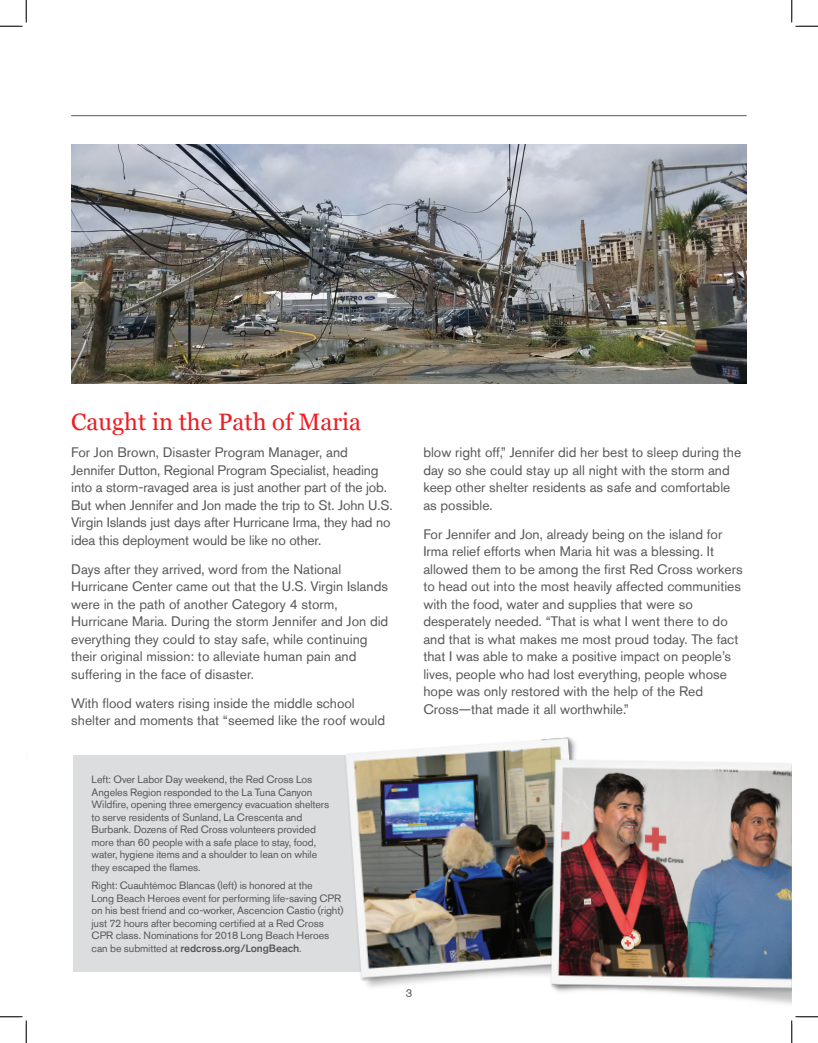
<style>
.page{position:relative;width:818px;height:1043px;background:#fff}
.page>*{position:absolute;margin:0;border:0;box-sizing:border-box;transform-origin:0 0}
.Paragraph_Style_3{font:23.75px "Georgia";color:#ee1d23}
.Body_Text{font:13.75px/17.5px "Akzidenz Grotesk Std";color:#57585a}
.Body_Text-2{font:11.25px "Akzidenz Grotesk Std";color:#57585a}
.Caption_Photo_Credit{font:10.62px/12.5px "Akzidenz Grotesk Std";letter-spacing:-.01em;color:#57585a}
.s1{font-weight:500}
</style>
<div class="page">
<hr style="left:71px;top:115px;width:675px;height:1px;background:#57585a">
<img style="left:71px;top:144px;width:675px;height:239px">
<div style="left:73px;top:754px;width:372px;height:217px;background:#dcdddf"></div>
<img style="left:325px;top:737px;width:251px;height:251px">
<img style="left:544px;top:748px;width:247px;height:257px">
<svg style="left:0;top:0;width:27px;height:27px"></svg>
<svg style="left:0;top:1016px;width:27px;height:26px"></svg>
<svg style="left:791px;top:0;width:27px;height:27px"></svg>
<svg style="left:791px;top:1016px;width:27px;height:26px"></svg>
<p class="Paragraph_Style_3" style="left:71px;top:404px;width:291px">Caught in the Path of Maria</p>
<p class="Body_Text" style="left:71px;top:444px;width:323px">For Jon Brown, Disaster Program Manager, and Jennifer Dutton, Regional Program Specialist, heading into a storm-ravaged area is just another part of the job.<br>But when Jennifer and Jon made the trip to St. John U.S.<br>Virgin Islands just days after Hurricane Irma, they had no idea this deployment would be like no other.</p>
<p class="Body_Text" style="left:71px;top:560px;width:318px">Days after they arrived, word from the National Hurricane Center came out that the U.S. Virgin Islands were in the path of another Category 4 storm, Hurricane Maria. During the storm Jennifer and Jon did everything they could to stay safe, while continuing their original mission: to alleviate human pain and suffering in the face of disaster.</p>
<p class="Body_Text" style="left:71px;top:694px;width:315px">With flood waters rising inside the middle school shelter and moments that “seemed like the roof would</p>
<p class="Body_Text" style="left:423px;top:444px;width:319px">blow right off,” Jennifer did her best to sleep during the day so she could stay up all night with the storm and keep other shelter residents as safe and comfortable as possible.</p>
<p class="Body_Text" style="left:423px;top:525px;width:321px">For Jennifer and Jon, already being on the island for Irma relief efforts when Maria hit was a blessing. It allowed them to be among the first Red Cross workers to head out into the most heavily affected communities with the food, water and supplies that were so desperately needed. “That is what I went there to do and that is what makes me most proud today. The fact that I was able to make a positive impact on people’s lives, people who had lost everything, people whose hope was only restored with the help of the Red Cross—that made it all worthwhile.”</p>
<p class="Caption_Photo_Credit" style="left:91px;top:773px;width:239px">Left: Over Labor Day weekend, the Red Cross Los Angeles Region responded to the La Tuna Canyon Wildfire, opening three emergency evacuation shelters to serve residents of Sunland, La Crescenta and Burbank. Dozens of Red Cross volunteers provided more than 60 people with a safe place to stay, food, water, hygiene items and a shoulder to lean on while they escaped the flames.</p>
<p class="Caption_Photo_Credit" style="left:91px;top:879px;width:253px">Right: Cuauhtémoc Blancas (left) is honored at the<br>Long Beach Heroes event for performing life-saving CPR on his best friend and co-worker, Ascencion Castio (right) just 72 hours after becoming certified at a Red Cross CPR class. Nominations for 2018 Long Beach Heroes can be submitted at <span class="s1">redcross.org/LongBeach</span>.</p>
<p class="Body_Text-2" style="left:405px;top:986px;width:8px">3</p>
</div>
